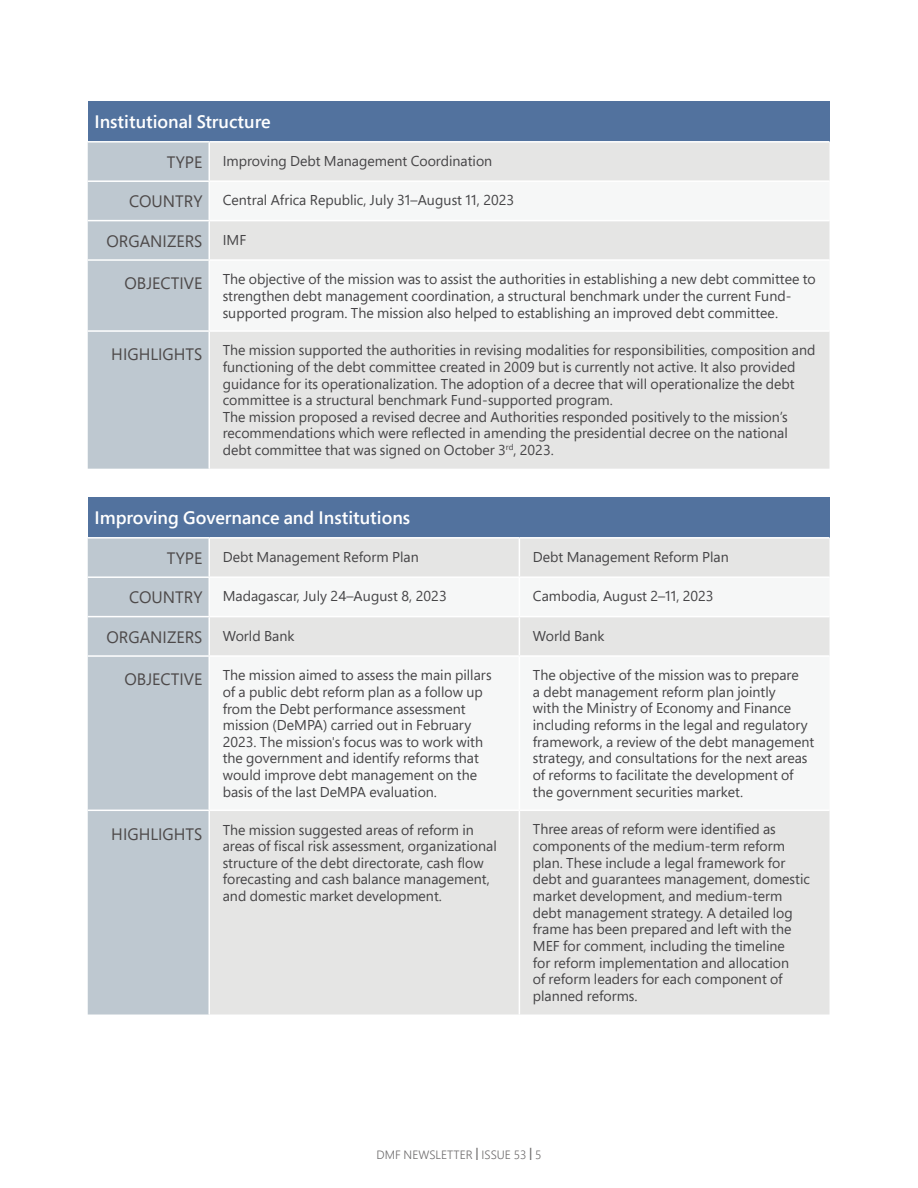
<style>
.page{position:relative;width:918px;height:1188px;background:#fff}
.page>*{position:absolute;margin:0;border:0;box-sizing:border-box;transform-origin:0 0}
.t1{font:600 18px "Segoe Pro";color:#fff}
.t2{font:16.5px "Segoe Pro";color:#4d4949}
.t3{font:14.25px/16.6px "Segoe Pro";color:#454446}
.t4{font:300 12px "Segoe Pro";color:#6d6b6c}
.s1{font-size:16.5px;color:#4d4949}
.s2{font-size:14.25px;color:#454446}
.s3{font-weight:600}
</style>
<div class="page">
<div style="left:88px;top:101px;width:742px;height:41px;background:#52729e"></div>
<div style="left:88px;top:143px;width:120px;height:326px;background:#bec8d0"></div>
<div style="left:210px;top:143px;width:620px;height:326px;background:#e5e5e4"></div>
<svg style="left:210px;top:182px;width:620px;height:148px;fill:#f6f7f7"></svg>
<hr style="left:88px;top:180px;width:121px;height:2px;background:#fff">
<hr style="left:209px;top:180px;width:621px;height:2px;background:#fff">
<hr style="left:88px;top:220px;width:121px;height:1px;background:#fff">
<hr style="left:209px;top:220px;width:621px;height:1px;background:#fff">
<hr style="left:88px;top:259px;width:121px;height:2px;background:#fff">
<hr style="left:209px;top:259px;width:621px;height:2px;background:#fff">
<hr style="left:88px;top:330px;width:121px;height:2px;background:#fff">
<hr style="left:209px;top:330px;width:621px;height:2px;background:#fff">
<hr style="left:88px;top:141px;width:121px;height:2px;background:#fff">
<hr style="left:209px;top:141px;width:621px;height:2px;background:#fff">
<div style="left:88px;top:497px;width:742px;height:41px;background:#52729e"></div>
<div style="left:88px;top:539px;width:120px;height:476px;background:#bec8d0"></div>
<div style="left:210px;top:539px;width:620px;height:476px;background:#e5e5e4"></div>
<svg style="left:210px;top:578px;width:620px;height:232px;fill:#f6f7f7"></svg>
<hr style="left:88px;top:576px;width:121px;height:2px;background:#fff">
<hr style="left:209px;top:576px;width:310px;height:2px;background:#fff">
<hr style="left:519px;top:576px;width:311px;height:2px;background:#fff">
<hr style="left:88px;top:616px;width:121px;height:1px;background:#fff">
<hr style="left:209px;top:616px;width:310px;height:1px;background:#fff">
<hr style="left:519px;top:616px;width:311px;height:1px;background:#fff">
<hr style="left:88px;top:655px;width:121px;height:2px;background:#fff">
<hr style="left:209px;top:655px;width:310px;height:2px;background:#fff">
<hr style="left:519px;top:655px;width:311px;height:2px;background:#fff">
<hr style="left:88px;top:810px;width:121px;height:1px;background:#fff">
<hr style="left:209px;top:810px;width:310px;height:1px;background:#fff">
<hr style="left:519px;top:810px;width:311px;height:1px;background:#fff">
<hr style="left:88px;top:537px;width:121px;height:2px;background:#fff">
<hr style="left:209px;top:537px;width:310px;height:2px;background:#fff">
<hr style="left:519px;top:537px;width:311px;height:2px;background:#fff">
<hr style="left:519px;top:539px;width:1px;height:37px;background:#fff">
<hr style="left:519px;top:578px;width:1px;height:38px;background:#fff">
<hr style="left:519px;top:617px;width:1px;height:38px;background:#fff">
<hr style="left:519px;top:657px;width:1px;height:153px;background:#fff">
<hr style="left:519px;top:811px;width:1px;height:204px;background:#fff">
<p class="t1" style="left:94px;top:110px;width:178px">Institutional Structure</p>
<p class="t3" style="left:167px;top:152px;width:327px"><span class="s1">TYPE</span> Improving Debt Management Coordination</p>
<p class="t3" style="left:129px;top:192px;width:387px"><span class="s1">COUNTRY</span> Central Africa Republic, July 31–August 11, 2023</p>
<p class="t2" style="left:106px;top:229px;width:141px">ORGANIZERS <span class="s2">IMF</span></p>
<p class="t3" style="left:223px;top:271px;width:595px;text-indent:-98px"><span class="s1">OBJECTIVE</span> The objective of the mission was to assist the authorities in establishing a new debt committee to strengthen debt management coordination, a structural benchmark under the current Fund&shy;supported program. The mission also helped to establishing an improved debt committee.</p>
<p class="t3" style="left:223px;top:342px;width:594px;text-indent:-111px"><span class="s1">HIGHLIGHTS</span> The mission supported the authorities in revising modalities for responsibilities, composition and functioning of the debt committee created in 2009 but is currently not active. It also provided guidance for its operationalization. The adoption of a decree that will operationalize the debt committee is a structural benchmark Fund-supported program.<br>The mission proposed a revised decree and Authorities responded positively to the mission’s recommendations which were reflected in amending the presidential decree on the national debt committee that was signed on October 3<sup>rd</sup>, 2023.</p>
<p class="t1" style="left:94px;top:506px;width:317px">Improving Governance and Institutions</p>
<p class="t3" style="left:167px;top:548px;width:253px"><span class="s1">TYPE</span> Debt Management Reform Plan</p>
<p class="t3" style="left:533px;top:548px;width:197px">Debt Management Reform Plan</p>
<p class="t3" style="left:129px;top:588px;width:319px"><span class="s1">COUNTRY</span> Madagascar, July 24–August 8, 2023</p>
<p class="t3" style="left:533px;top:588px;width:182px">Cambodia, August 2–11, 2023</p>
<p class="t2" style="left:106px;top:625px;width:190px">ORGANIZERS <span class="s2">World Bank</span></p>
<p class="t3" style="left:533px;top:627px;width:73px">World Bank</p>
<p class="t3" style="left:223px;top:667px;width:270px;text-indent:-98px"><span class="s1">OBJECTIVE</span> The mission aimed to assess the main pillars of a public debt reform plan as a follow up from the Debt performance assessment mission (DeMPA) carried out in February 2023. The mission's focus was to work with the government and identify reforms that would improve debt management on the basis of the last DeMPA evaluation.</p>
<p class="t3" style="left:533px;top:666px;width:283px">The objective of the mission was to prepare<br>a debt management reform plan jointly<br>with the Ministry of Economy and Finance including reforms in the legal and regulatory framework, a review of the debt management strategy, and consultations for the next areas of reforms to facilitate the development of the government securities market.</p>
<p class="t3" style="left:223px;top:821px;width:276px;text-indent:-111px"><span class="s1">HIGHLIGHTS</span> The mission suggested areas of reform in areas of fiscal risk assessment, organizational structure of the debt directorate, cash flow forecasting and cash balance management, and domestic market development.</p>
<p class="t3" style="left:533px;top:821px;width:279px">Three areas of reform were identified as components of the medium-term reform plan. These include a legal framework for debt and guarantees management, domestic market development, and medium-term debt management strategy. A detailed log frame has been prepared and left with the MEF for comment, including the timeline<br>for reform implementation and allocation<br>of reform leaders for each component of planned reforms.</p>
<p class="t4" style="left:376px;top:1146px;width:167px">DMF NEWSLETTER <span class="s3">|</span> ISSUE 53 <span class="s3">|</span> 5</p>
</div>
